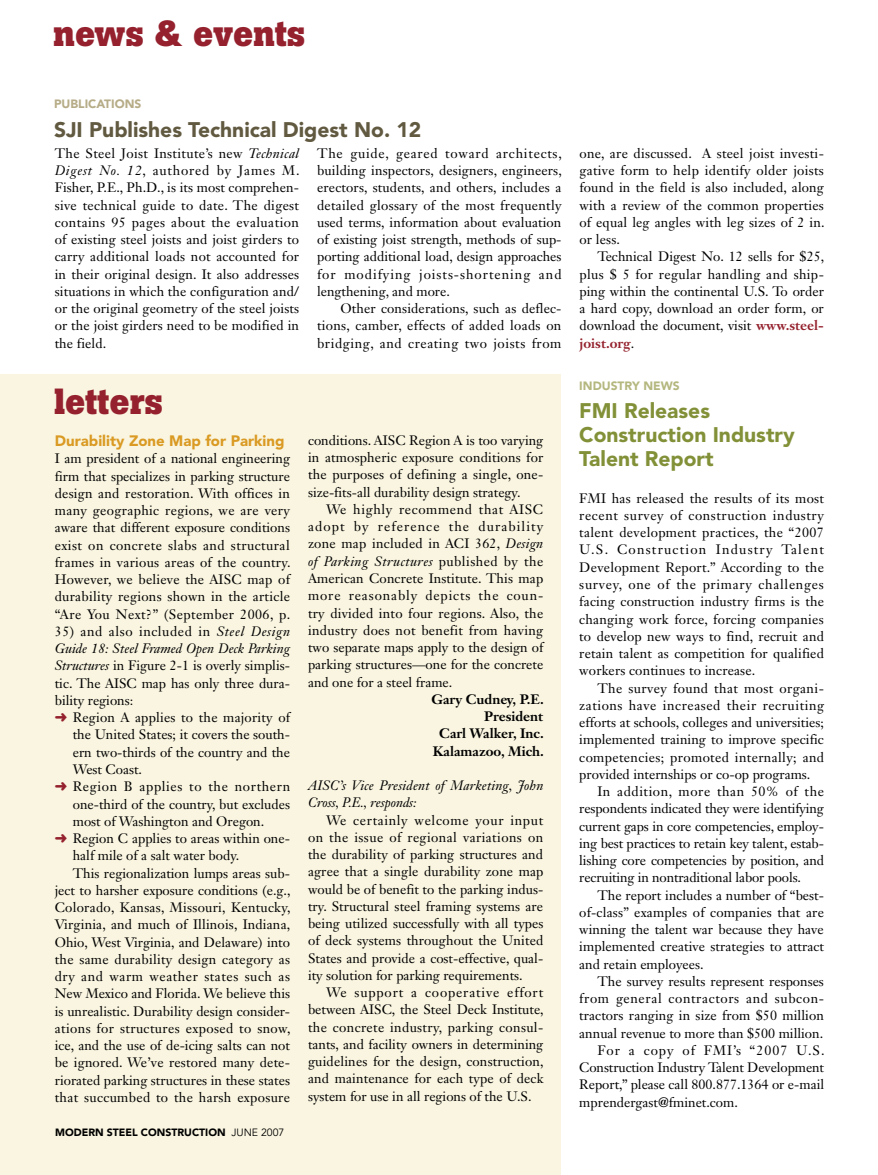
<style>
.page{position:relative;width:878px;height:1175px;background:#fff}
.page>*{position:absolute;margin:0;border:0;box-sizing:border-box;transform-origin:0 0}
.t1{font:700 36px "Boton";color:#94212d}
.t2{font:900 21px/24px "Avenir LT Std";color:#829138}
.t3{font:900 21px "Avenir LT Std";color:#615940}
.t4{font:900 15px "Avenir LT Std";color:#da9a23}
.t5{font:13.5px/17.2px "Janson Text LT Std";color:#000;text-align:justify}
.t6{font:italic 13.5px/17.2px "Janson Text LT Std";color:#000}
.t7{font:13.5px "Janson Text LT Std";letter-spacing:.02em;color:#000}
.t8{font:13.5px "Janson Text LT Std";letter-spacing:.04em;color:#000}
.t9{font:13.5px "Janson Text LT Std";letter-spacing:.045em;color:#000}
.t10{font:700 13.5px/17.2px "Janson Text LT Std";color:#000;text-align:right}
.t11{font:13.5px "Janson Text LT Std";letter-spacing:.03em;color:#000}
.t12{font:13.5px "Janson Text LT Std";letter-spacing:.025em;color:#000}
.t13{font:13.5px "Janson Text LT Std";letter-spacing:.075em;color:#000}
.t14{font:900 12px "Avenir LT Std";color:#b6ac87}
.t15{font:900 12px "Avenir LT Std";color:#b4b77e}
.t16{font:900 10.5px "Avenir LT Std";color:#000}
.s1{font-style:italic}
.s2{color:#94212d}
.s3{font-weight:400}
.s4{font-weight:700;color:#94212d}
</style>
<div class="page">
<div style="left:0;top:374px;width:561px;height:800px;background:#f9f5e0"></div>
<h1 class="t1" style="left:53px;top:12px;width:253px">news &amp; events</h1>
<p class="t14" style="left:54px;top:97px;width:89px">PUBLICATIONS</p>
<h2 class="t3" style="left:54px;top:117px;width:369px">SJI Publishes Technical Digest No. 12</h2>
<p class="t5" style="left:55px;top:144px;width:246px">The Steel Joist Institute’s new <span class="s1">Technical Digest No. 12</span>, authored by James M.<br>Fisher, P.E., Ph.D., is its most comprehen&shy;sive technical guide to date. The digest contains 95 pages about the evaluation of existing steel joists and joist girders to carry additional loads not accounted for in their original design. It also addresses situations in which the configuration and/ or the original geometry of the steel joists or the joist girders need to be modified in the field.</p>
<p class="t5" style="left:317px;top:144px;width:246px">The guide, geared toward architects, building inspectors, designers, engineers, erectors, students, and others, includes a detailed glossary of the most frequently used terms, information about evaluation of existing joist strength, methods of sup&shy;porting additional load, design approaches for modifying joists-shortening and lengthening, and more.</p>
<p class="t5" style="left:317px;top:300px;width:246px;text-indent:23px">Other considerations, such as deflec&shy;tions, camber, effects of added loads on bridging, and creating two joists from</p>
<h1 class="t1" style="left:54px;top:380px;width:110px">letters</h1>
<p class="t4" style="left:55px;top:432px;width:231px">Durability Zone Map for Parking</p>
<p class="t5" style="left:55px;top:450px;width:237px">I am president of a national engineering firm that specializes in parking structure design and restoration. With offices in many geographic regions, we are very aware that different exposure conditions exist on concrete slabs and structural frames in various areas of the country.<br>However, we believe the AISC map of durability regions shown in the article “Are You Next?” (September 2006, p.</p>
<p class="t8" style="left:55px;top:622px;width:237px">35) and also included in <span class="s1">Steel Design</span></p>
<p class="t6" style="left:55px;top:640px;width:237px">Guide 18: Steel Framed Open Deck Parking</p>
<p class="t5" style="left:55px;top:657px;width:237px"><span class="s1">Structures</span> in Figure 2-1 is overly simplis-</p>
<p class="t5" style="left:55px;top:674px;width:237px">tic. The AISC map has only three dura-</p>
<p class="t5" style="left:55px;top:691px;width:80px">bility regions:</p>
<p class="t5" style="left:55px;top:709px;width:237px"><span class="s2">➜</span> Region A applies to the majority of</p>
<p class="t5" style="left:73px;top:726px;width:219px">the United States; it covers the south-</p>
<p class="t5" style="left:73px;top:743px;width:219px">ern two-thirds of the country and the</p>
<p class="t5" style="left:73px;top:760px;width:71px">West Coast.</p>
<p class="t9" style="left:55px;top:778px;width:237px"><span class="s2">➜</span> Region B applies to the northern</p>
<p class="t5" style="left:73px;top:795px;width:219px">one-third of the country, but excludes</p>
<p class="t5" style="left:73px;top:812px;width:193px">most of Washington and Oregon.</p>
<p class="t5" style="left:55px;top:829px;width:237px"><span class="s2">➜</span> Region C applies to areas within one-</p>
<p class="t5" style="left:73px;top:847px;width:168px">half mile of a salt water body.</p>
<p class="t5" style="left:73px;top:864px;width:219px">This regionalization lumps areas sub-</p>
<p class="t5" style="left:55px;top:881px;width:237px">ject to harsher exposure conditions (e.g.,</p>
<p class="t7" style="left:55px;top:898px;width:237px">Colorado, Kansas, Missouri, Kentucky,</p>
<p class="t5" style="left:55px;top:916px;width:237px">Virginia, and much of Illinois, Indiana,</p>
<p class="t5" style="left:55px;top:933px;width:237px">Ohio, West Virginia, and Delaware) into</p>
<p class="t7" style="left:55px;top:950px;width:237px">the same durability design category as</p>
<p class="t8" style="left:55px;top:967px;width:237px">dry and warm weather states such as</p>
<p class="t5" style="left:55px;top:985px;width:237px">New Mexico and Florida. We believe this</p>
<p class="t5" style="left:55px;top:1002px;width:237px">is unrealistic. Durability design consider-</p>
<p class="t11" style="left:55px;top:1019px;width:237px">ations for structures exposed to snow,</p>
<p class="t5" style="left:55px;top:1036px;width:237px">ice, and the use of de-icing salts can not</p>
<p class="t5" style="left:55px;top:1054px;width:237px">be ignored. We’ve restored many dete-</p>
<p class="t5" style="left:55px;top:1071px;width:237px">riorated parking structures in these states</p>
<p class="t12" style="left:55px;top:1088px;width:237px">that succumbed to the harsh exposure</p>
<p class="t16" style="left:55px;top:1125px;width:231px">MODERN STEEL CONSTRUCTION <span class="s3">JUNE 2007</span></p>
<p class="t5" style="left:308px;top:431px;width:237px">conditions. AISC Region A is too varying in atmospheric exposure conditions for the purposes of defining a single, one&shy;size-fits-all durability design strategy.</p>
<p class="t5" style="left:308px;top:500px;width:237px;text-indent:18px">We highly recommend that AISC adopt by reference the durability zone map included in ACI 362, <span class="s1">Design of Parking Structures</span> published by the American Concrete Institute. This map more reasonably depicts the coun&shy;try divided into four regions. Also, the industry does not benefit from having two separate maps apply to the design of parking structures—one for the concrete and one for a steel frame.</p>
<p class="t10" style="left:431px;top:690px;width:114px">Gary Cudney, P.E.<br>President<br>Carl Walker, Inc.<br>Kalamazoo, Mich.</p>
<p class="t6" style="left:308px;top:777px;width:237px">AISC’s Vice President of Marketing, John<br>Cross, P.E., responds:</p>
<p class="t5" style="left:308px;top:811px;width:237px;text-indent:18px">We certainly welcome your input on the issue of regional variations on the durability of parking structures and agree that a single durability zone map would be of benefit to the parking indus&shy;try. Structural steel framing systems are being utilized successfully with all types of deck systems throughout the United States and provide a cost-effective, qual&shy;ity solution for parking requirements.</p>
<p class="t5" style="left:308px;top:983px;width:237px;text-indent:18px">We support a cooperative effort between AISC, the Steel Deck Institute, the concrete industry, parking consul&shy;tants, and facility owners in determining guidelines for the design, construction, and maintenance for each type of deck system for use in all regions of the U.S.</p>
<p class="t5" style="left:579px;top:144px;width:246px">one, are discussed. A steel joist investi&shy;gative form to help identify older joists found in the field is also included, along with a review of the common properties of equal leg angles with leg sizes of 2 in. or less.</p>
<p class="t5" style="left:579px;top:248px;width:246px;text-indent:18px">Technical Digest No. 12 sells for $25, plus $ 5 for regular handling and ship&shy;ping within the continental U.S. To order a hard copy, download an order form, or download the document, visit <span class="s4">www.steel&shy;joist.org</span>.</p>
<p class="t15" style="left:579px;top:378px;width:102px">INDUSTRY NEWS</p>
<h2 class="t2" style="left:579px;top:399px;width:217px">FMI Releases<br>Construction Industry<br>Talent Report</h2>
<p class="t5" style="left:579px;top:489px;width:246px">FMI has released the results of its most recent survey of construction industry talent development practices, the “2007<br>U.S. Construction Industry Talent Development Report.” According to the survey, one of the primary challenges facing construction industry firms is the changing work force, forcing companies to develop new ways to find, recruit and retain talent as competition for qualified workers continues to increase.</p>
<p class="t5" style="left:579px;top:679px;width:246px;text-indent:18px">The survey found that most organi&shy;zations have increased their recruiting efforts at schools, colleges and universities; implemented training to improve specific competencies; promoted internally; and provided internships or co-op programs.</p>
<p class="t5" style="left:579px;top:782px;width:246px;text-indent:18px">In addition, more than 50% of the respondents indicated they were identifying current gaps in core competencies, employ&shy;ing best practices to retain key talent, estab&shy;lishing core competencies by position, and recruiting in nontraditional labor pools.</p>
<p class="t5" style="left:579px;top:886px;width:246px;text-indent:18px">The report includes a number of “best&shy;of-class” examples of companies that are winning the talent war because they have implemented creative strategies to attract and retain employees.</p>
<p class="t5" style="left:597px;top:972px;width:228px">The survey results represent responses</p>
<p class="t9" style="left:579px;top:990px;width:246px">from general contractors and subcon-</p>
<p class="t5" style="left:579px;top:1007px;width:246px">tractors ranging in size from $50 million</p>
<p class="t5" style="left:579px;top:1024px;width:245px">annual revenue to more than $500 million.</p>
<p class="t13" style="left:597px;top:1041px;width:229px">For a copy of FMI’s “2007 U.S.</p>
<p class="t5" style="left:579px;top:1058px;width:246px">Construction Industry Talent Development</p>
<p class="t5" style="left:579px;top:1076px;width:246px">Report,” please call 800.877.1364 or e-mail</p>
<p class="t5" style="left:579px;top:1093px;width:160px">mprendergast@fminet.com.</p>
</div>
